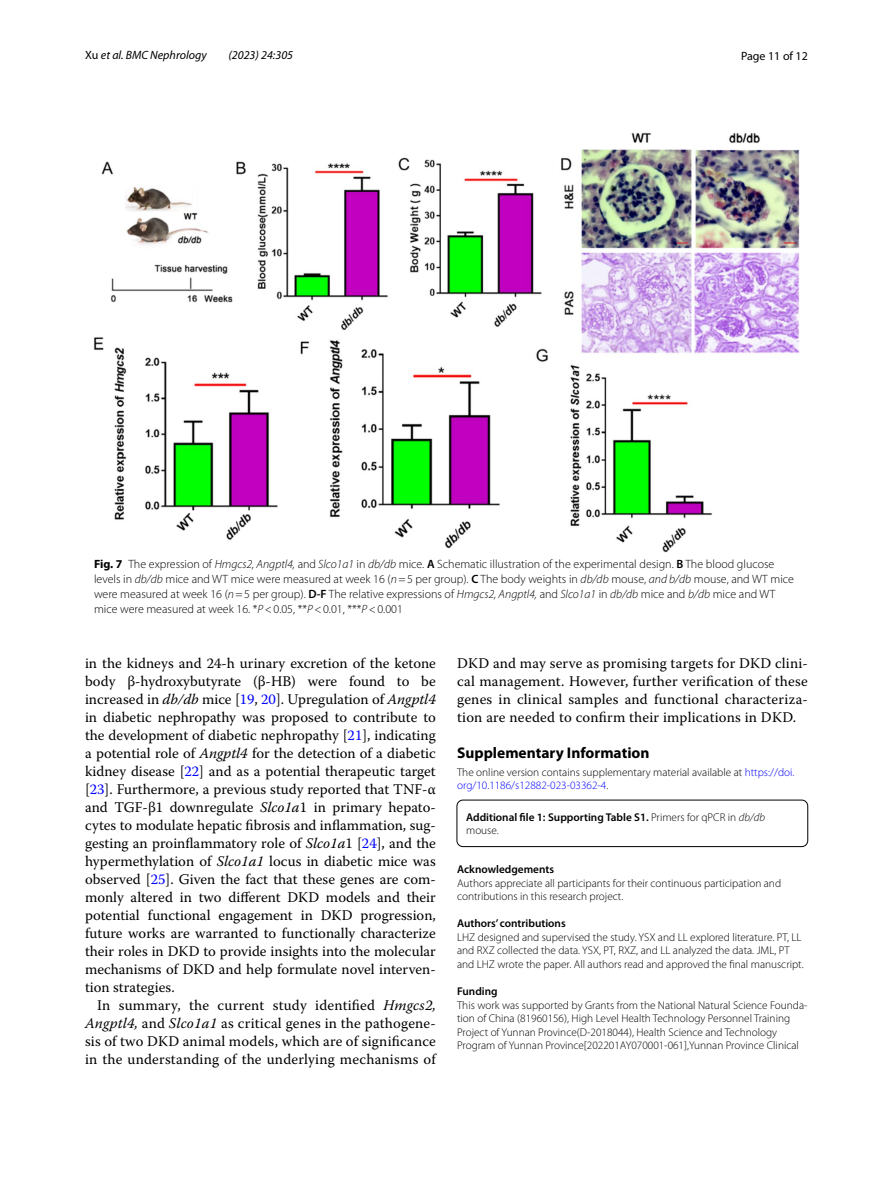
<style>
.page{position:relative;width:893px;height:1187px;background:#fff}
.page>*{position:absolute;margin:0;border:0;box-sizing:border-box;transform-origin:0 0}
.t1{font:700 15.45px "Myriad Pro";color:#000}
.t2{font:14.7px/18px "Warnock Pro";letter-spacing:.015em;color:#000;text-align:justify}
.t3{font:300 12px/15px "Myriad Pro";color:#000}
.t4{font:italic 12px "Myriad Pro";color:#000}
.t5{font:12px "Myriad Pro";color:#000}
.t6{font:300 11.25px/13.5px "Myriad Pro";color:#000}
.t7{font:600 11.25px/13.5px "Myriad Pro";color:#000}
.s1{font-style:normal}
.s2{font-weight:700}
.s3{font-style:italic}
.s4{font-weight:600}
.s5{color:#00f}
.s6{font-weight:300}
.s7{font-weight:300;font-style:italic}
</style>
<div class="page">
<div style="left:457px;top:799px;width:351px;height:47px;border:1px solid #000;border-radius:6px"></div>
<img style="left:93px;top:133px;width:707px;height:419px">
<p class="t4" style="left:85px;top:48px;width:123px"><span class="s1">Xu</span> et al. BMC Nephrology</p>
<p class="t4" style="left:228px;top:48px;width:66px">(2023) 24:305</p>
<p class="t5" style="left:741px;top:48px;width:68px">Page 11 of 12</p>
<p class="t3" style="left:94px;top:556px;width:701px"><span class="s2">Fig. 7</span> The expression of <span class="s3">Hmgcs2, Angptl4,</span> and <span class="s3">Slco1a1</span> in <span class="s3">db/db</span> mice. <span class="s4">A</span> Schematic illustration of the experimental design. <span class="s4">B</span> The blood glucose levels in <span class="s3">db/db</span> mice and WT mice were measured at week 16 (<span class="s3">n</span>=5 per group). <span class="s4">C</span> The body weights in <span class="s3">db/db</span> mouse, <span class="s3">and b/db</span> mouse, and WT mice were measured at week 16 (<span class="s3">n</span>=5 per group). <span class="s4">D-F</span> The relative expressions of <span class="s3">Hmgcs2, Angptl4,</span> and <span class="s3">Slco1a1</span> in <span class="s3">db/db</span> mice and <span class="s3">b/db</span> mice and WT mice were measured at week 16. *<span class="s3">P</span>&lt;0.05, **<span class="s3">P</span>&lt;0.01, ***<span class="s3">P</span>&lt;0.001</p>
<p class="t2" style="left:85px;top:653px;width:352px">in the kidneys and 24-h urinary excretion of the ketone body β-hydroxybutyrate (β-HB) were found to be increased in <span class="s3">db/db</span> mice [<span class="s5">19</span>, <span class="s5">20</span>]. Upregulation of <span class="s3">Angptl4 </span>in diabetic nephropathy was proposed to contribute to the development of diabetic nephropathy [<span class="s5">21</span>], indicating a potential role of <span class="s3">Angptl4</span> for the detection of a diabetic kidney disease [<span class="s5">22</span>] and as a potential therapeutic target [<span class="s5">23</span>]. Furthermore, a previous study reported that TNF-α and TGF-β1 downregulate <span class="s3">Slco1a</span>1 in primary hepato&shy;cytes to modulate hepatic fibrosis and inflammation, sug&shy;gesting an proinflammatory role of <span class="s3">Slco1a</span>1 [<span class="s5">24</span>], and the hypermethylation of <span class="s3">Slco1a1</span> locus in diabetic mice was observed [<span class="s5">25</span>]. Given the fact that these genes are com&shy;monly altered in two different DKD models and their potential functional engagement in DKD progression, future works are warranted to functionally characterize their roles in DKD to provide insights into the molecular mechanisms of DKD and help formulate novel interven&shy;tion strategies.</p>
<p class="t2" style="left:85px;top:995px;width:352px;text-indent:12px">In summary, the current study identified <span class="s3">Hmgcs2, Angptl4,</span> and <span class="s3">Slco1a1</span> as critical genes in the pathogene&shy;sis of two DKD animal models, which are of significance in the understanding of the underlying mechanisms of</p>
<p class="t2" style="left:457px;top:653px;width:352px">DKD and may serve as promising targets for DKD clini&shy;cal management. However, further verification of these genes in clinical samples and functional characteriza&shy;tion are needed to confirm their implications in DKD.</p>
<p class="t1" style="left:457px;top:742px;width:194px">Supplementary Information</p>
<p class="t6" style="left:457px;top:765px;width:339px">The online version contains supplementary material available at <span class="s5">https://doi. org/10.1186/s12882-023-03362-4</span>.</p>
<p class="t7" style="left:466px;top:810px;width:300px">Additional file 1: Supporting Table S1. <span class="s6">Primers for qPCR in</span> <span class="s7">db/db </span><span class="s6">mouse.</span></p>
<p class="t7" style="left:457px;top:862px;width:98px">Acknowledgements</p>
<p class="t6" style="left:457px;top:876px;width:325px">Authors appreciate all participants for their continuous participation and contributions in this research project.</p>
<p class="t7" style="left:457px;top:916px;width:110px">Authors’ contributions</p>
<p class="t6" style="left:457px;top:930px;width:348px">LHZ designed and supervised the study. YSX and LL explored literature. PT, LL and RXZ collected the data. YSX, PT, RXZ, and LL analyzed the data. JML, PT and LHZ wrote the paper. All authors read and approved the final manuscript.</p>
<p class="t7" style="left:457px;top:984px;width:42px">Funding</p>
<p class="t6" style="left:457px;top:998px;width:352px">This work was supported by Grants from the National Natural Science Founda&shy;tion of China (81960156), High Level Health Technology Personnel Training Project of Yunnan Province(D-2018044), Health Science and Technology Program of Yunnan Province[202201AY070001-061],Yunnan Province Clinical</p>
</div>
